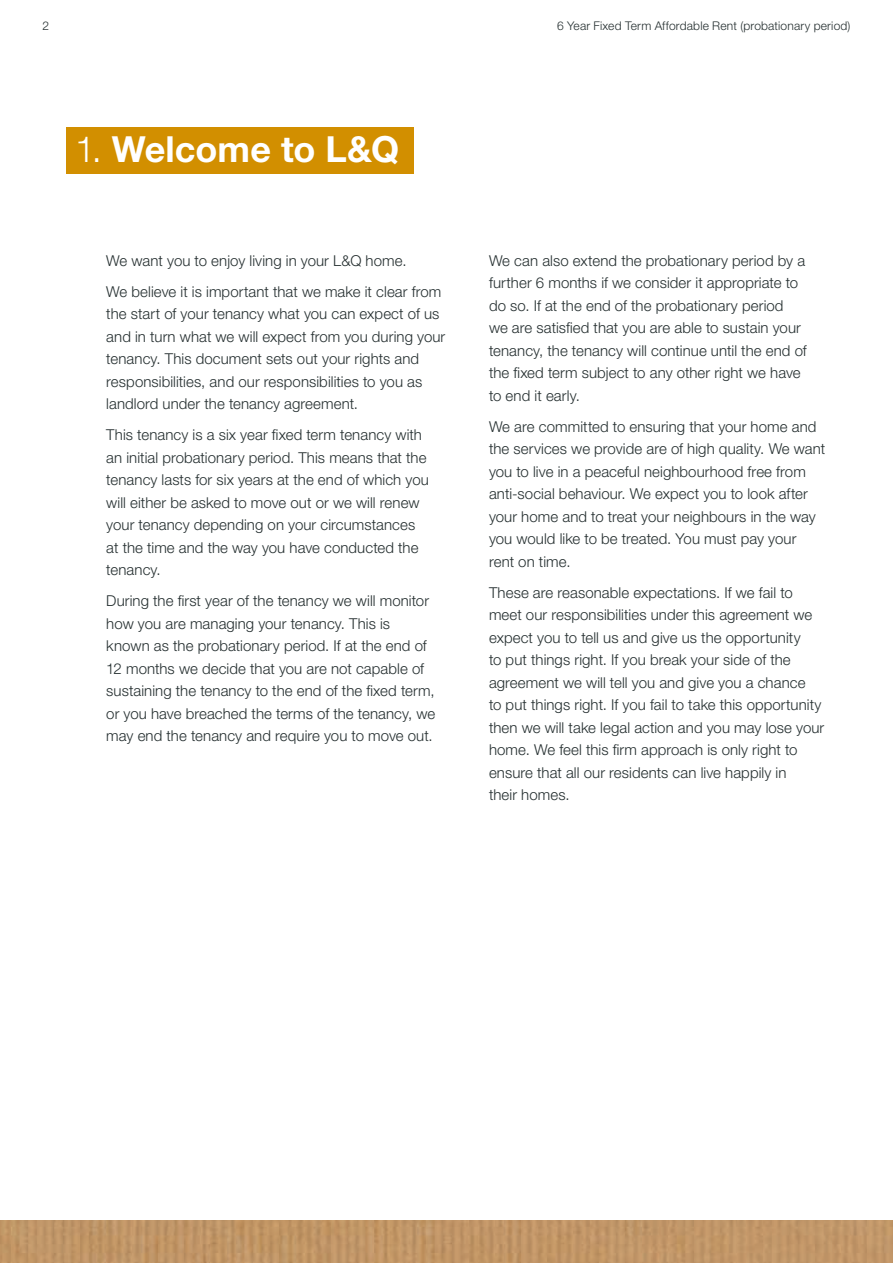
<style>
.page{position:relative;width:893px;height:1263px;background:#fff}
.page>*{position:absolute;margin:0;border:0;box-sizing:border-box;transform-origin:0 0}
.t1{font:700 36px "Helvetica Neue LT Std";color:#fff}
.t2{font:300 15px/22.5px "Helvetica Neue LT Std";letter-spacing:.005em;color:#252f30}
.t3{font:300 12px "Helvetica Neue LT Std";letter-spacing:.015em;color:#252f30}
.s1{font-weight:300}
</style>
<div class="page">
<img style="left:0;top:1220px;width:893px;height:43px">
<div style="left:67px;top:128px;width:347px;height:46px;background:#d28f00"></div>
<p class="t3" style="left:43px;top:18px;width:8px">2</p>
<p class="t3" style="left:557px;top:18px;width:295px">6 Year Fixed Term Affordable Rent (probationary period)</p>
<h1 class="t1" style="left:75px;top:127px;width:325px"><span class="s1">1.</span> Welcome to L&amp;Q</h1>
<p class="t2" style="left:106px;top:245px;width:337px;line-height:31px">We want you to enjoy living in your L&amp;Q home.<br>We believe it is important that we make it clear from</p>
<p class="t2" style="left:106px;top:302px;width:340px">the start of your tenancy what you can expect of us and in turn what we will expect from you during your tenancy. This document sets out your rights and responsibilities, and our responsibilities to you as landlord under the tenancy agreement.</p>
<p class="t2" style="left:106px;top:423px;width:324px">This tenancy is a six year fixed term tenancy with an initial probationary period. This means that the tenancy lasts for six years at the end of which you will either be asked to move out or we will renew your tenancy depending on your circumstances at the time and the way you have conducted the tenancy.</p>
<p class="t2" style="left:106px;top:589px;width:330px">During the first year of the tenancy we will monitor how you are managing your tenancy. This is known as the probationary period. If at the end of 12 months we decide that you are not capable of sustaining the tenancy to the end of the fixed term, or you have breached the terms of the tenancy, we may end the tenancy and require you to move out.</p>
<p class="t2" style="left:489px;top:249px;width:319px">We can also extend the probationary period by a further 6 months if we consider it appropriate to do so. If at the end of the probationary period<br>we are satisfied that you are able to sustain your tenancy, the tenancy will continue until the end of the fixed term subject to any other right we have to end it early.</p>
<p class="t2" style="left:489px;top:415px;width:338px">We are committed to ensuring that your home and the services we provide are of high quality. We want you to live in a peaceful neighbourhood free from anti-social behaviour. We expect you to look after your home and to treat your neighbours in the way you would like to be treated. You must pay your<br>rent on time.</p>
<p class="t2" style="left:489px;top:581px;width:337px">These are reasonable expectations. If we fail to meet our responsibilities under this agreement we expect you to tell us and give us the opportunity<br>to put things right. If you break your side of the agreement we will tell you and give you a chance<br>to put things right. If you fail to take this opportunity then we will take legal action and you may lose your home. We feel this firm approach is only right to ensure that all our residents can live happily in<br>their homes.</p>
</div>
